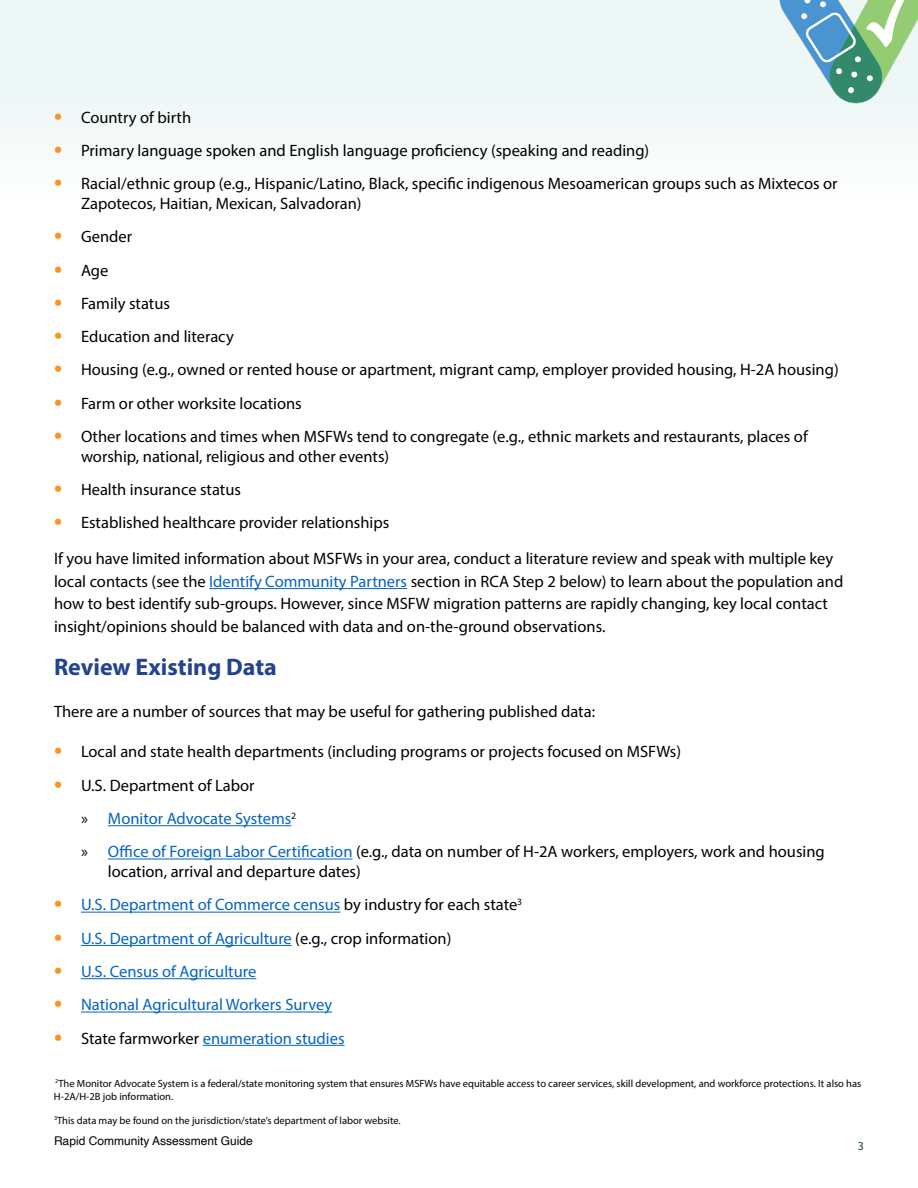
<style>
.page{position:relative;width:918px;height:1188px;background:#fff}
.page>*{position:absolute;margin:0;border:0;box-sizing:border-box;transform-origin:0 0}
.t1{font:700 24px "Myriad Pro";color:#23438e}
.t2{font:700 24px/33.3px "Myriad Pro";color:#f89521;text-align:justify}
.p_sub_list{font:16.5px/19.8px "Myriad Pro";color:#000}
.p_list{font:16.5px "Myriad Pro";color:#0563c1}
.p_list-2{font:16.5px "Myriad Pro";color:#000}
.p_sub_list-2{font:16.5px "Myriad Pro";color:#0563c1}
.t3{font:12px "Helvetica";color:#000}
.t4{font:12px "Myriad Pro";color:#22404e}
.t5{font:10.5px/13.5px "Myriad Pro";color:#000}
.s1{color:#0563c1}
.s2{font-weight:700;font-size:24px;color:#f89521}
.s3{color:#000}
</style>
<div class="page">
<div style="left:0;top:0;width:918px;height:137px;background:#edf7f6"></div>
<img style="left:775px;top:0;width:143px;height:107px">
<hr style="left:209px;top:588px;width:198px;height:1px;background:#0563c1">
<hr style="left:108px;top:825px;width:183px;height:1px;background:#0563c1">
<hr style="left:108px;top:859px;width:245px;height:1px;background:#0563c1">
<hr style="left:81px;top:912px;width:259px;height:1px;background:#0563c1">
<hr style="left:81px;top:945px;width:211px;height:1px;background:#0563c1">
<hr style="left:81px;top:978px;width:175px;height:1px;background:#0563c1">
<hr style="left:81px;top:1012px;width:251px;height:1px;background:#0563c1">
<hr style="left:203px;top:1045px;width:142px;height:1px;background:#0563c1">
<p class="p_sub_list" style="left:81px;top:107px;width:112px">Country of birth</p>
<p class="p_sub_list" style="left:81px;top:140px;width:570px">Primary language spoken and English language proficiency (speaking and reading)</p>
<p class="p_sub_list" style="left:81px;top:173px;width:758px">Racial/ethnic group (e.g., Hispanic/Latino, Black, specific indigenous Mesoamerican groups such as Mixtecos or<br>Zapotecos, Haitian, Mexican, Salvadoran)</p>
<p class="p_sub_list" style="left:81px;top:227px;width:53px">Gender</p>
<p class="p_sub_list" style="left:81px;top:260px;width:29px">Age</p>
<p class="p_sub_list" style="left:81px;top:293px;width:90px">Family status</p>
<p class="p_sub_list" style="left:81px;top:326px;width:154px">Education and literacy</p>
<p class="p_sub_list" style="left:81px;top:360px;width:759px">Housing (e.g., owned or rented house or apartment, migrant camp, employer provided housing, H-2A housing)</p>
<p class="p_sub_list" style="left:81px;top:393px;width:222px">Farm or other worksite locations</p>
<p class="p_sub_list" style="left:81px;top:426px;width:728px">Other locations and times when MSFWs tend to congregate (e.g., ethnic markets and restaurants, places of worship, national, religious and other events)</p>
<p class="p_sub_list" style="left:81px;top:479px;width:162px">Health insurance status</p>
<p class="p_sub_list" style="left:81px;top:513px;width:310px">Established healthcare provider relationships</p>
<p class="p_sub_list" style="left:54px;top:547px;width:791px;line-height:22.5px">If you have limited information about MSFWs in your area, conduct a literature review and speak with multiple key local contacts (see the <span class="s1">Identify Community Partners</span> section in RCA Step 2 below) to learn about the population and how to best identify sub-groups. However, since MSFW migration patterns are rapidly changing, key local contact insight/opinions should be balanced with data and on-the-ground observations.</p>
<h2 class="t1" style="left:54px;top:651px;width:224px">Review Existing Data</h2>
<p class="p_sub_list" style="left:54px;top:702px;width:543px">There are a number of sources that may be useful for gathering published data:</p>
<p class="p_list-2" style="left:54px;top:742px;width:629px"><span class="s2">•</span> Local and state health departments (including programs or projects focused on MSFWs)</p>
<p class="p_list-2" style="left:54px;top:775px;width:202px"><span class="s2">•</span> U.S. Department of Labor</p>
<p class="p_sub_list-2" style="left:81px;top:808px;width:217px"><span class="s3">»</span> Monitor Advocate Systems<sup>2</sup></p>
<p class="p_sub_list" style="left:108px;top:842px;width:718px;text-indent:-27px">» <span class="s1">Office of Foreign Labor Certification</span> (e.g., data on number of H-2A workers, employers, work and housing location, arrival and departure dates)</p>
<p class="p_list" style="left:54px;top:895px;width:470px"><span class="s2">•</span> U.S. Department of Commerce census <span class="s3">by industry for each state</span><sup>3</sup></p>
<p class="p_list" style="left:54px;top:928px;width:399px"><span class="s2">•</span> U.S. Department of Agriculture <span class="s3">(e.g., crop information)</span></p>
<p class="p_list" style="left:54px;top:961px;width:204px"><span class="s2">•</span> U.S. Census of Agriculture</p>
<p class="p_list" style="left:54px;top:995px;width:280px"><span class="s2">•</span> National Agricultural Workers Survey</p>
<p class="p_list" style="left:54px;top:1028px;width:292px"><span class="s2">•</span> <span class="s3">State farmworker</span> enumeration studies</p>
<p class="t5" style="left:54px;top:1076px;width:809px"><sup>2</sup>The Monitor Advocate System is a federal/state monitoring system that ensures MSFWs have equitable access to career services, skill development, and workforce protections. It also has<br>H-2A/H-2B job information.</p>
<p class="t5" style="left:54px;top:1113px;width:348px"><sup>3</sup>This data may be found on the jurisdiction/state’s department of labor website.</p>
<p class="t2" style="left:54px;top:97px;width:10px">• • •</p>
<p class="t2" style="left:54px;top:217px;width:10px">• • • • • • •</p>
<p class="t2" style="left:54px;top:470px;width:10px">• •</p>
<p class="t3" style="left:54px;top:1131px;width:200px">Rapid Community Assessment Guide</p>
<p class="t4" style="left:858px;top:1138px;width:8px">3</p>
</div>
